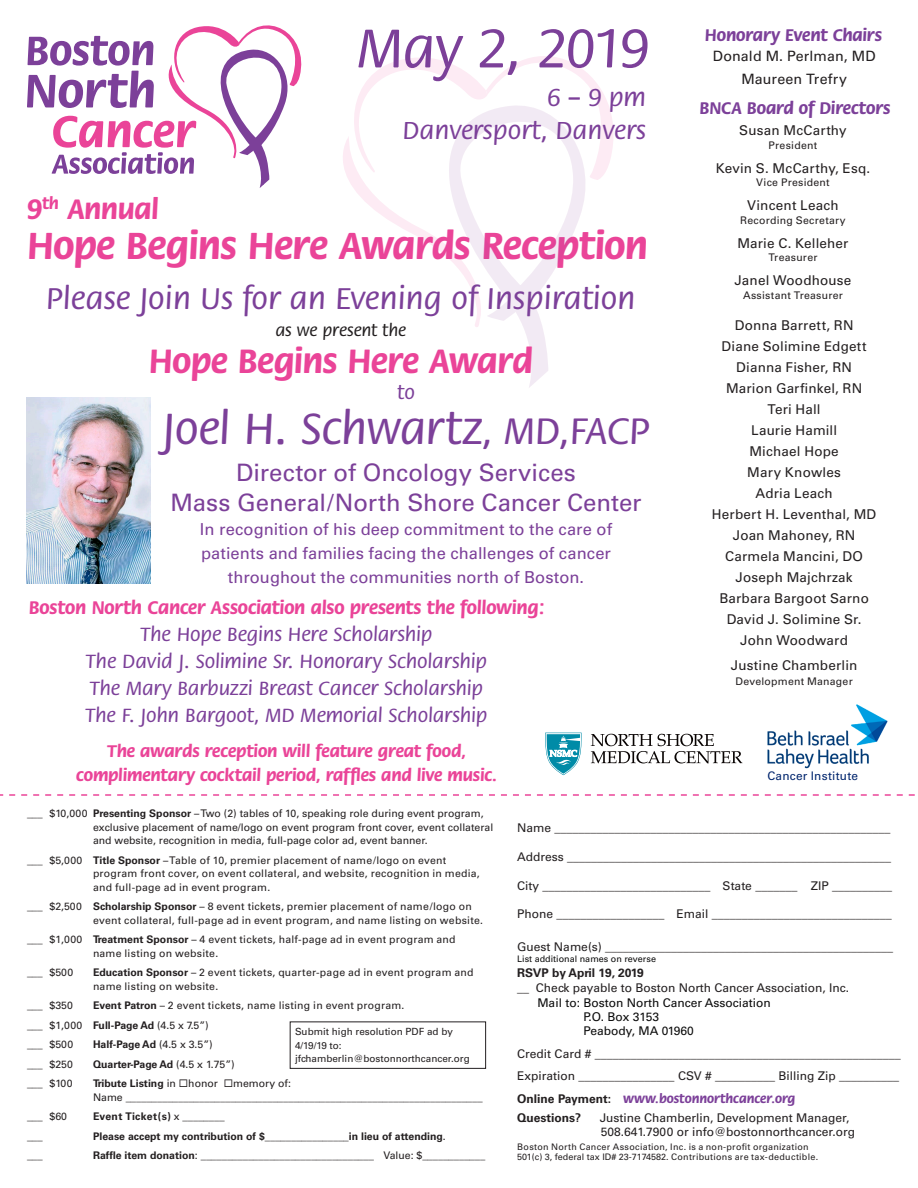
<style>
.page{position:relative;width:918px;height:1188px;background:#fff}
.page>*{position:absolute;margin:0;border:0;box-sizing:border-box;transform-origin:0 0}
.t1{font:500 60px "Flora";letter-spacing:-.01em;color:#7c4099}
.t2{font:500 48px "Flora";letter-spacing:-.015em;color:#7c4099}
.t3{font:700 40.2px "Flora";letter-spacing:-.015em;color:#ea4498}
.t4{font:700 36px "Flora";letter-spacing:-.015em;color:#ea4498}
.t5{font:500 33px "Flora";color:#7c4099}
.t6{font:700 30px "Flora";letter-spacing:-.015em;color:#ea4498}
.t7{font:500 27px/33px "Flora";color:#7c4099;text-align:right}
.t8{font:24px/30px "Univers";color:#7c4099;text-align:center}
.t9{font:500 21px/27px "Flora";letter-spacing:-.01em;color:#7c4099;text-align:center}
.t10{font:700 19.5px "Flora";letter-spacing:-.01em;color:#ea4498}
.t11{font:700 18px/24px "Flora";letter-spacing:-.01em;color:#ea4498;text-align:center}
.t12{font:700 18px "Flora";letter-spacing:-.01em;color:#7c4099}
.t13{font:500 18px "Flora";letter-spacing:-.01em;color:#231f20}
.t14{font:16.5px/24px "Univers";color:#7c4099;text-align:center}
.t15{font:14.25px/22.5px "Univers";letter-spacing:.005em;color:#231f20;text-align:center}
.t16{font:13.5px/21px "Univers";letter-spacing:.01em;color:#231f20;text-align:center}
.t17{font:700 13.5px "Flora";color:#7c4099}
.t18{font:12px/22.5px "Univers";color:#231f20}
.t19{font:12px/14.4px "Univers";color:#0b0b0b}
.t20{font:700 12px "Univers";color:#231f20}
.t21{font:11.85px "Univers";letter-spacing:.02em;color:#00256d}
.t22{font:10.5px/13.5px "Univers";letter-spacing:.02em;color:#231f20}
.t23{font:10.5px/13.5px "Univers";color:#231f20}
.t24{font:700 10.5px "Univers";color:#231f20}
.t25{font:700 10.5px "Univers";letter-spacing:.03em;color:#231f20}
.t26{font:9.9px/13.5px "Univers";color:#231f20}
.t27{font:9px/10.5px "Univers";letter-spacing:.025em;color:#231f20}
.t28{font:9px "Univers";color:#0b0b0b}
.s1{font-size:40.5px}
.s2{font-weight:700}
.s3{font-weight:400}
.s4{font-family:"Univers";font-size:12px;color:#231f20}
</style>
<div class="page">
<svg style="left:545px;top:733px;width:37px;height:42px"></svg>
<svg style="left:591px;top:734px;width:151px;height:29px"></svg>
<svg style="left:27px;top:25px;width:587px;height:216px"></svg>
<svg style="left:426px;top:85px;width:178px;height:303px"></svg>
<svg style="left:0;top:794px;width:915px;height:2px"></svg>
<div style="left:290px;top:1022px;width:196px;height:47px;border:1px solid #231f20"></div>
<img style="left:27px;top:397px;width:124px;height:187px">
<img style="left:767px;top:704px;width:121px;height:65px">
<h1 class="t1" style="left:357px;top:17px;width:293px">May 2, 2019</h1>
<h3 class="t7" style="left:402px;top:81px;width:245px">6 – 9 pm<br>Danversport, Danvers</h3>
<h3 class="t6" style="left:27px;top:193px;width:134px">9<sup>th</sup> Annual</h3>
<h3 class="t3" style="left:27px;top:224px;width:622px">Hope Begins Here Awards Reception</h3>
<h3 class="t5" style="left:46px;top:281px;width:591px">Please Join Us for an Evening of Inspiration</h3>
<h3 class="t13" style="left:276px;top:321px;width:132px">as we present the</h3>
<h3 class="t4" style="left:149px;top:342px;width:385px">Hope Begins Here Award</h3>
<h3 class="t9" style="left:397px;top:379px;width:19px">to</h3>
<h2 class="t2" style="left:163px;top:403px;width:488px">Joel H. Schwartz<span class="s1">, MD,FACP</span></h2>
<h3 class="t8" style="left:171px;top:457px;width:473px">Director of Oncology Services<br>Mass General/North Shore Cancer Center</h3>
<h3 class="t14" style="left:200px;top:517px;width:414px">In recognition of his deep commitment to the care of patients and families facing the challenges of cancer throughout the communities north of Boston.</h3>
<h3 class="t10" style="left:29px;top:597px;width:517px">Boston North Cancer Association also presents the following:</h3>
<h3 class="t9" style="left:86px;top:621px;width:403px">The Hope Begins Here Scholarship<br>The David J. Solimine Sr. Honorary Scholarship The Mary Barbuzzi Breast Cancer Scholarship The F. John Bargoot, MD Memorial Scholarship</h3>
<h3 class="t11" style="left:76px;top:740px;width:422px">The awards reception will feature great food, complimentary cocktail period, raffles and live music.</h3>
<h3 class="t12" style="left:705px;top:25px;width:179px">Honorary Event Chairs</h3>
<h3 class="t15" style="left:713px;top:45px;width:164px">Donald M. Perlman, MD<br>Maureen Trefry</h3>
<h3 class="t12" style="left:700px;top:99px;width:192px">BNCA Board of Directors</h3>
<p class="t16" style="left:739px;top:120px;width:109px">Susan McCarthy</p>
<p class="t22" style="left:769px;top:139px;width:50px">President</p>
<p class="t16" style="left:716px;top:158px;width:156px">Kevin S. McCarthy, Esq.</p>
<p class="t22" style="left:756px;top:176px;width:75px">Vice President</p>
<p class="t16" style="left:747px;top:195px;width:93px">Vincent Leach</p>
<p class="t22" style="left:740px;top:214px;width:107px">Recording Secretary</p>
<p class="t16" style="left:737px;top:233px;width:113px">Marie C. Kelleher</p>
<p class="t22" style="left:768px;top:251px;width:51px">Treasurer</p>
<p class="t16" style="left:734px;top:270px;width:119px">Janel Woodhouse</p>
<p class="t22" style="left:743px;top:289px;width:101px">Assistant Treasurer</p>
<p class="t16" style="left:712px;top:314px;width:166px">Donna Barrett, RN<br>Diane Solimine Edgett<br>Dianna Fisher, RN<br>Marion Garfinkel, RN<br>Teri Hall<br>Laurie Hamill<br>Michael Hope<br>Mary Knowles<br>Adria Leach<br>Herbert H. Leventhal, MD<br>Joan Mahoney, RN<br>Carmela Mancini, DO<br>Joseph Majchrzak<br>Barbara Bargoot Sarno<br>David J. Solimine Sr.<br>John Woodward</p>
<p class="t16" style="left:731px;top:655px;width:128px">Justine Chamberlin</p>
<p class="t22" style="left:735px;top:675px;width:119px">Development Manager</p>
<p class="t21" style="left:767px;top:769px;width:92px">Cancer Institute</p>
<p class="t23" style="left:93px;top:807px;width:402px;text-indent:-66px">___ $10,000 <span class="s2">Presenting Sponsor</span> – Two (2) tables of 10, speaking role during event program, exclusive placement of name/logo on event program front cover, event collateral and website, recognition in media, full-page color ad, event banner.</p>
<p class="t22" style="left:93px;top:853px;width:388px;text-indent:-66px">___ $5,000 <span class="s2">Title Sponsor</span> – Table of 10, premier placement of name/logo on event program front cover, on event collateral, and website, recognition in media, and full-page ad in event program.</p>
<p class="t22" style="left:93px;top:900px;width:392px;text-indent:-66px">___ $2,500 <span class="s2">Scholarship Sponsor</span> – 8 event tickets, premier placement of name/logo on event collateral, full-page ad in event program, and name listing on website.</p>
<p class="t22" style="left:93px;top:933px;width:364px;text-indent:-66px">___ $1,000 <span class="s2">Treatment Sponsor</span> – 4 event tickets, half-page ad in event program and name listing on website.</p>
<p class="t22" style="left:27px;top:966px;width:48px">___ $500</p>
<p class="t22" style="left:93px;top:966px;width:382px"><span class="s2">Education Sponsor</span> – 2 event tickets, quarter-page ad in event program and name listing on website.</p>
<p class="t22" style="left:27px;top:999px;width:47px">___ $350</p>
<p class="t22" style="left:27px;top:996px;width:379px;line-height:19.5px;text-indent:66px"><span class="s2">Event Patron</span> – 2 event tickets, name listing in event program. ___ $1,000 <span class="s2">Full-Page Ad</span> (4.5 x 7.5”)<br>___ $500</p>
<p class="t26" style="left:295px;top:1025px;width:176px">Submit high resolution PDF ad by<br>4/19/19 to: jfchamberlin@bostonnorthcancer.org</p>
<p class="t24" style="left:93px;top:1038px;width:121px">Half-Page Ad <span class="s3">(4.5 x 3.5”)</span></p>
<p class="t22" style="left:27px;top:1057px;width:47px">___ $250</p>
<p class="t24" style="left:93px;top:1058px;width:143px">Quarter-Page Ad <span class="s3">(4.5 x 1.75”)</span></p>
<p class="t22" style="left:27px;top:1077px;width:47px">___ $100</p>
<p class="t23" style="left:93px;top:1077px;width:391px"><span class="s2">Tribute Listing</span> in ◻honor ◻memory of:<br>Name ____________________________________________________________________</p>
<p class="t22" style="left:27px;top:1110px;width:42px">___ $60</p>
<p class="t25" style="left:93px;top:1110px;width:133px">Event Ticket(s) <span class="s3">x ________</span></p>
<p class="t22" style="left:27px;top:1129px;width:17px">___</p>
<p class="t24" style="left:93px;top:1130px;width:354px">Please accept my contribution of $________________in lieu of attending<span class="s3">.</span></p>
<p class="t22" style="left:27px;top:1149px;width:17px">___</p>
<p class="t22" style="left:93px;top:1149px;width:394px"><span class="s2">Raffle item donation</span>: _________________________________ Value: $____________</p>
<p class="t18" style="left:517px;top:816px;width:375px">Name ________________________________________________________</p>
<p class="t18" style="left:517px;top:845px;width:376px">Address ______________________________________________________</p>
<p class="t18" style="left:517px;top:874px;width:376px">City ____________________________ State _______ ZIP __________</p>
<p class="t18" style="left:517px;top:903px;width:376px">Phone __________________ Email ______________________________</p>
<p class="t18" style="left:517px;top:935px;width:378px">Guest Name(s) ________________________________________________</p>
<p class="t28" style="left:517px;top:953px;width:140px">List additional names on reverse</p>
<p class="t20" style="left:517px;top:966px;width:128px">RSVP by April 19, 2019</p>
<p class="t18" style="left:517px;top:977px;width:333px">__ Check payable to Boston North Cancer Association, Inc.</p>
<p class="t19" style="left:584px;top:995px;width:189px;text-indent:-46px">Mail to: Boston North Cancer Association<br>P.O. Box 3153<br>Peabody, MA 01960</p>
<p class="t18" style="left:517px;top:1043px;width:385px">Credit Card # ___________________________________________________<br>Expiration ________________ CSV # __________ Billing Zip __________</p>
<p class="t17" style="left:517px;top:1091px;width:280px"><span class="s4">Online Payment:</span> www.bostonnorthcancer.org</p>
<p class="t20" style="left:517px;top:1111px;width:66px">Questions?</p>
<p class="t18" style="left:600px;top:1110px;width:257px;line-height:14.4px">Justine Chamberlin, Development Manager,<br>508.641.7900 or info@bostonnorthcancer.org</p>
<p class="t27" style="left:517px;top:1141px;width:302px">Boston North Cancer Association, Inc. is a non-profit organization<br>501(c) 3, federal tax ID# 23-7174582. Contributions are tax-deductible.</p>
</div>
